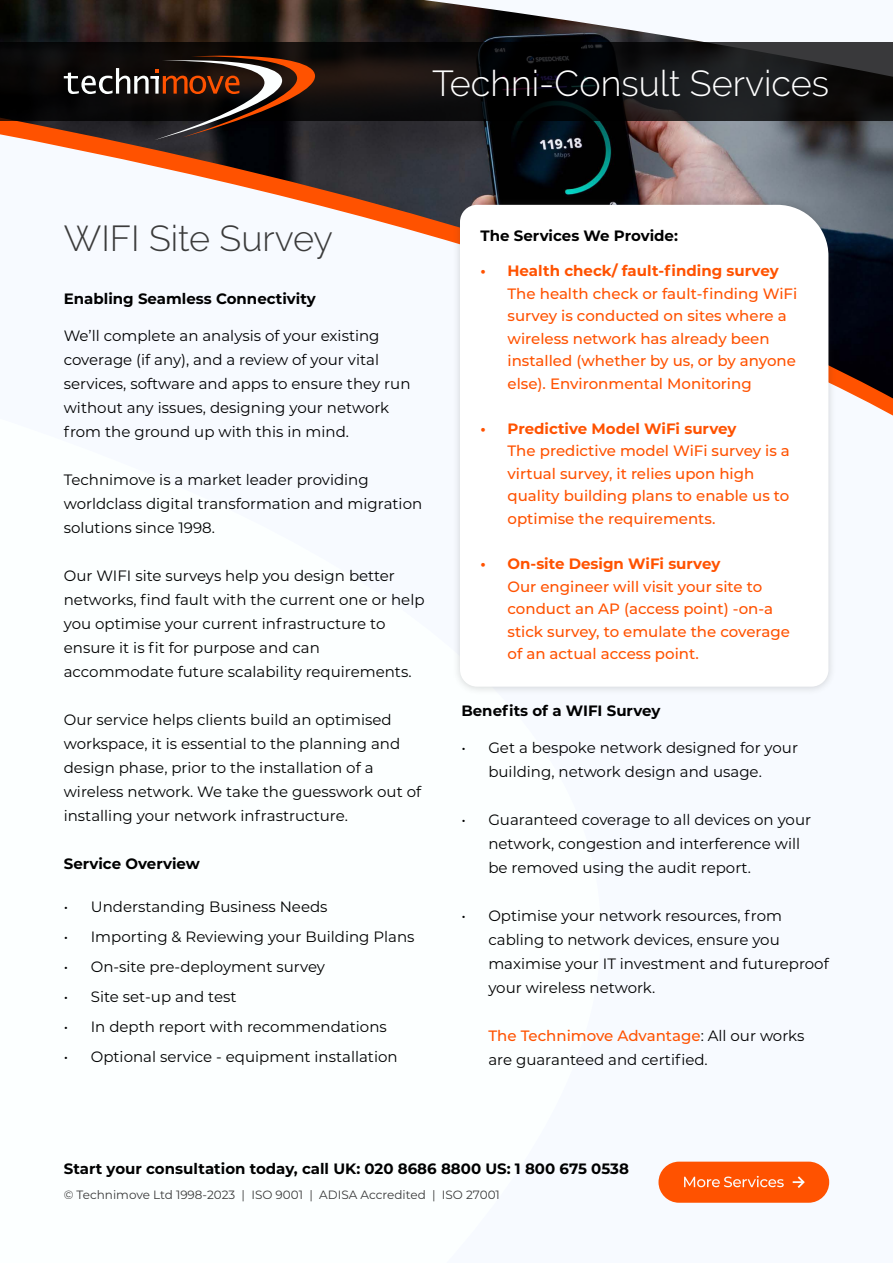
<style>
.page{position:relative;width:893px;height:1263px;background:#fff}
.page>*{position:absolute;margin:0;border:0;box-sizing:border-box;transform-origin:0 0}
.t1{font:300 36px "Raleway";color:#fff}
.t2{font:300 36px "Raleway";color:#3b3b3b}
.t3{font:15px/24px "Montserrat";color:#000}
.t4{font:500 15px/22.5px "Montserrat";color:#ff5200}
.t5{font:700 15px "Montserrat";color:#000}
.t6{font:700 15px "Montserrat";color:#ff5200}
.t7{font:12px "Montserrat";color:#3b3b3b}
.s1{font-weight:500;color:#ff5200}
</style>
<div class="page">
<img style="left:0;top:0;width:893px;height:398px">
<svg style="left:0;top:43px;width:893px;height:78px;background:#111011"></svg>
<svg style="left:64px;top:50px;width:252px;height:90px;background:#37261f"></svg>
<div style="left:658px;top:1161px;width:171px;height:42px;background:#ff5200;border-radius:21px"></div>
<svg style="left:684px;top:1176px;width:100px;height:11px"></svg>
<svg style="left:793px;top:1176px;width:12px;height:12px"></svg>
<div style="left:452px;top:197px;width:385px;height:498px;background:#3b3b3b;opacity:.22"></div>
<svg style="left:460px;top:205px;width:368px;height:482px"></svg>
<h1 class="t1" style="left:432px;top:62px;width:399px">Techni-Consult Services</h1>
<h1 class="t2" style="left:64px;top:217px;width:271px">WIFI Site Survey</h1>
<p class="t5" style="left:64px;top:288px;width:253px">Enabling Seamless Connectivity</p>
<p class="t3" style="left:64px;top:323px;width:348px">We’ll complete an analysis of your existing coverage (if any), and a review of your vital services, software and apps to ensure they run without any issues, designing your network from the ground up with this in mind.</p>
<p class="t3" style="left:64px;top:467px;width:360px">Technimove is a market leader providing worldclass digital transformation and migration solutions since 1998.</p>
<p class="t3" style="left:64px;top:563px;width:362px">Our WIFI site surveys help you design better networks, find fault with the current one or help you optimise your current infrastructure to ensure it is fit for purpose and can accommodate future scalability requirements.</p>
<p class="t3" style="left:64px;top:707px;width:359px">Our service helps clients build an optimised workspace, it is essential to the planning and design phase, prior to the installation of a wireless network. We take the guesswork out of installing your network infrastructure.</p>
<p class="t5" style="left:64px;top:853px;width:138px">Service Overview</p>
<p class="t3" style="left:64px;top:894px;width:265px">• Understanding Business Needs</p>
<p class="t3" style="left:64px;top:924px;width:352px">• Importing &amp; Reviewing your Building Plans</p>
<p class="t3" style="left:64px;top:954px;width:263px">• On-site pre-deployment survey</p>
<p class="t3" style="left:64px;top:984px;width:174px">• Site set-up and test</p>
<p class="t3" style="left:64px;top:1014px;width:325px">• In depth report with recommendations</p>
<p class="t3" style="left:64px;top:1044px;width:335px">• Optional service - equipment installation</p>
<p class="t5" style="left:480px;top:225px;width:199px">The Services We Provide:</p>
<p class="t6" style="left:480px;top:260px;width:300px">• Health check/ fault-finding survey</p>
<p class="t4" style="left:507px;top:282px;width:291px">The health check or fault-finding WiFi survey is conducted on sites where a wireless network has already been installed (whether by us, or by anyone else). Environmental Monitoring</p>
<p class="t6" style="left:480px;top:418px;width:257px">• Predictive Model WiFi survey</p>
<p class="t4" style="left:507px;top:439px;width:284px">The predictive model WiFi survey is a virtual survey, it relies upon high quality building plans to enable us to optimise the requirements.</p>
<p class="t6" style="left:480px;top:553px;width:241px">• On-site Design WiFi survey</p>
<p class="t4" style="left:507px;top:574px;width:284px">Our engineer will visit your site to conduct an AP (access point) -on-a stick survey, to emulate the coverage of an actual access point.</p>
<p class="t5" style="left:461px;top:700px;width:200px">Benefits of a WIFI Survey</p>
<p class="t3" style="left:488px;top:735px;width:311px;text-indent:-27px">• Get a bespoke network designed for your building, network design and usage.</p>
<p class="t3" style="left:488px;top:807px;width:324px;text-indent:-27px">• Guaranteed coverage to all devices on your network, congestion and interference will be removed using the audit report.</p>
<p class="t3" style="left:488px;top:903px;width:342px;text-indent:-27px">• Optimise your network resources, from cabling to network devices, ensure you maximise your IT investment and futureproof your wireless network.</p>
<p class="t3" style="left:488px;top:1023px;width:317px"><span class="s1">The Technimove Advantage</span>: All our works are guaranteed and certified.</p>
<p class="t5" style="left:64px;top:1157px;width:567px">Start your consultation today, call UK: 020 8686 8800 US: 1 800 675 0538</p>
<p class="t7" style="left:64px;top:1187px;width:438px">© Technimove Ltd 1998-2023 | ISO 9001 | ADISA Accredited | ISO 27001</p>
</div>
